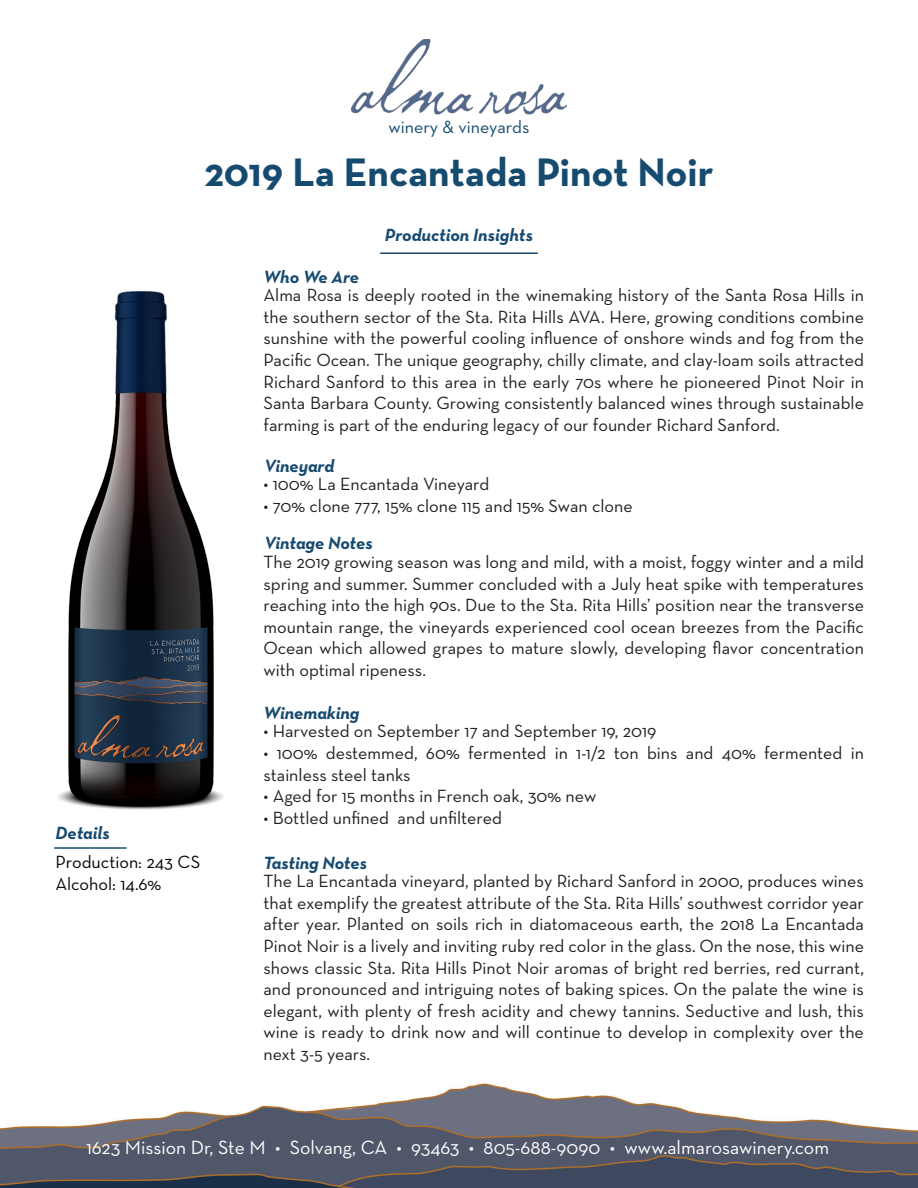
<style>
.page{position:relative;width:918px;height:1188px;background:#fff}
.page>*{position:absolute;margin:0;border:0;box-sizing:border-box;transform-origin:0 0}
.t1{font:700 40.5px "Neutra Text";color:#164b70}
.t2{font:19.5px "Neutra Text";color:#fff}
.t3{font:18px/21.6px "Neutra Text";color:#231f20;text-align:justify}
.t4{font:italic 700 18px "Neutra Text";color:#174a6f}
.t5{font:18px/21.6px "Neutra Text";color:#040503}
.t6{font:18px "Neutra Text";color:#164b70}
</style>
<div class="page">
<img style="left:58px;top:291px;width:166px;height:519px">
<img style="left:351px;top:39px;width:216px;height:76px">
<hr style="left:380px;top:252px;width:158px;height:2px;background:#174a6f">
<hr style="left:54px;top:847px;width:73px;height:2px;background:#174a6f">
<img style="left:0;top:1083px;width:918px;height:105px">
<p class="t6" style="left:389px;top:116px;width:142px">winery &amp; vineyards</p>
<p class="t1" style="left:204px;top:147px;width:511px">2019 La Encantada Pinot Noir</p>
<p class="t4" style="left:264px;top:265px;width:97px">Who We Are</p>
<p class="t4" style="left:385px;top:223px;width:150px">Production Insights</p>
<p class="t3" style="left:264px;top:284px;width:602px">Alma Rosa is deeply rooted in the winemaking history of the Santa Rosa Hills in the southern sector of the Sta. Rita Hills AVA. Here, growing conditions combine sunshine with the powerful cooling influence of onshore winds and fog from the Pacific Ocean. The unique geography, chilly climate, and clay-loam soils attracted Richard Sanford to this area in the early 70s where he pioneered Pinot Noir in Santa Barbara County. Growing consistently balanced wines through sustainable farming is part of the enduring legacy of our founder Richard Sanford.</p>
<p class="t4" style="left:264px;top:454px;width:72px">Vineyard</p>
<p class="t3" style="left:264px;top:473px;width:227px">• 100% La Encantada Vineyard</p>
<p class="t3" style="left:264px;top:495px;width:371px">• 70% clone 777, 15% clone 115 and 15% Swan clone</p>
<p class="t4" style="left:264px;top:532px;width:110px">Vintage Notes</p>
<p class="t3" style="left:264px;top:551px;width:602px">The 2019 growing season was long and mild, with a moist, foggy winter and a mild spring and summer. Summer concluded with a July heat spike with temperatures reaching into the high 90s. Due to the Sta. Rita Hills’ position near the transverse mountain range, the vineyards experienced cool ocean breezes from the Pacific Ocean which allowed grapes to mature slowly, developing flavor concentration with optimal ripeness.</p>
<p class="t4" style="left:264px;top:701px;width:97px">Winemaking</p>
<p class="t3" style="left:264px;top:720px;width:394px">• Harvested on September 17 and September 19, 2019</p>
<p class="t3" style="left:264px;top:742px;width:602px">• 100% destemmed, 60% fermented in 1-1/2 ton bins and 40% fermented in stainless steel tanks</p>
<p class="t3" style="left:264px;top:785px;width:334px">• Aged for 15 months in French oak, 30% new</p>
<p class="t3" style="left:264px;top:807px;width:240px">• Bottled unfined and unfiltered</p>
<p class="t4" style="left:56px;top:822px;width:56px">Details</p>
<p class="t5" style="left:56px;top:851px;width:146px">Production: 243 CS<br>Alcohol: 14.6%</p>
<p class="t4" style="left:264px;top:851px;width:105px">Tasting Notes</p>
<p class="t3" style="left:264px;top:870px;width:602px">The La Encantada vineyard, planted by Richard Sanford in 2000, produces wines that exemplify the greatest attribute of the Sta. Rita Hills’ southwest corridor year after year. Planted on soils rich in diatomaceous earth, the 2018 La Encantada Pinot Noir is a lively and inviting ruby red color in the glass. On the nose, this wine shows classic Sta. Rita Hills Pinot Noir aromas of bright red berries, red currant, and pronounced and intriguing notes of baking spices. On the palate the wine is elegant, with plenty of fresh acidity and chewy tannins. Seductive and lush, this wine is ready to drink now and will continue to develop in complexity over the next 3-5 years.</p>
<p class="t2" style="left:86px;top:1136px;width:744px">1623 Mission Dr, Ste M • Solvang, CA • 93463 • 805-688-9090 • www.almarosawinery.com</p>
</div>
